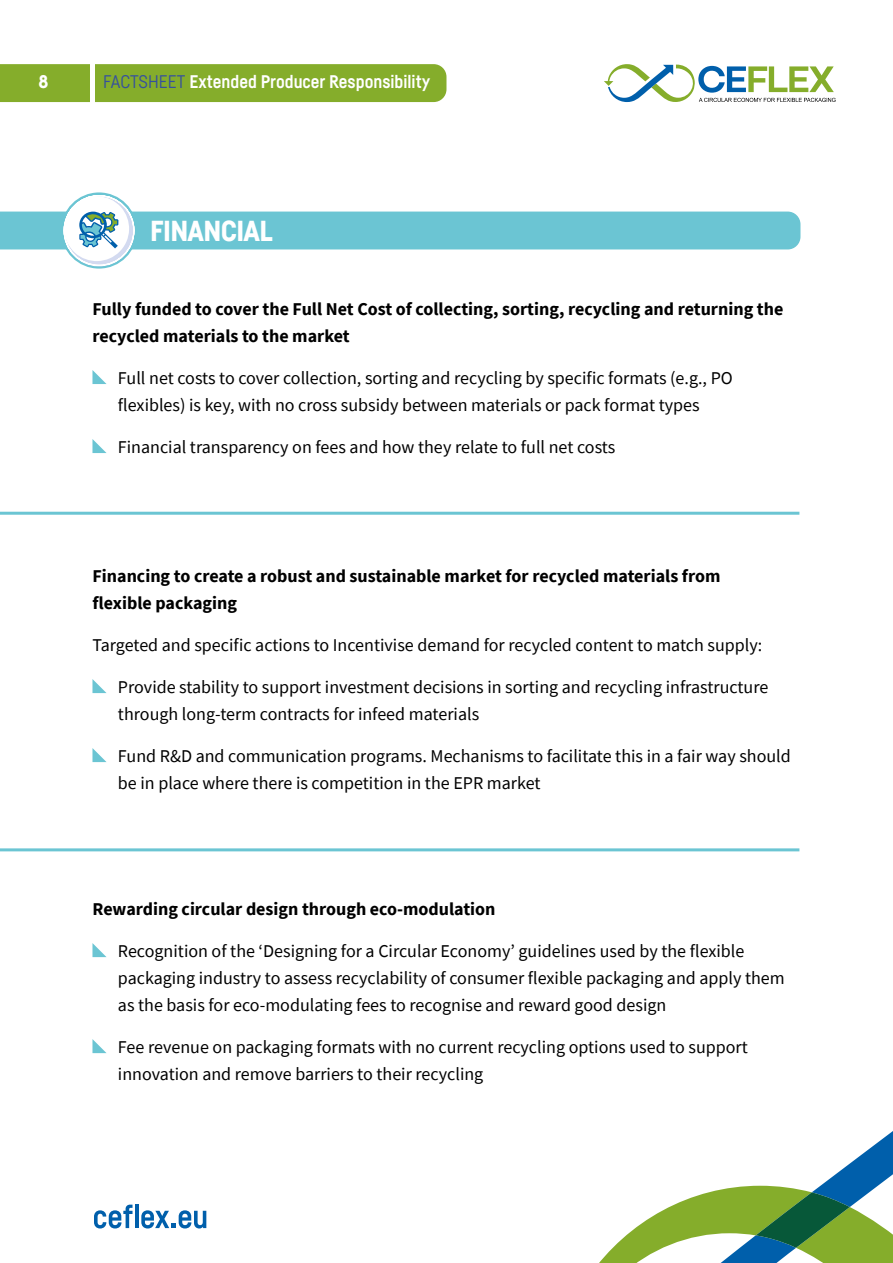
<style>
.page{position:relative;width:893px;height:1263px;background:#fff}
.page>*{position:absolute;margin:0;border:0;box-sizing:border-box;transform-origin:0 0}
.t1{font:900 28.5px "Fabrikat Kompakt";letter-spacing:-.025em;color:#fff}
.t2{font:18px/27px "Source Sans Pro";color:#000}
.t3{font:700 18px/27px "Source Sans Pro";color:#000}
.t4{font:700 18px "Fabrikat Kompakt";color:#fff}
.t5{font:900 18px "Fabrikat Kompakt";color:#fff}
.s1{font-weight:400;color:#35509e}
</style>
<div class="page">
<svg style="left:94px;top:1204px;width:39px;height:24px"></svg>
<hr style="left:135px;top:1205px;width:3px;height:23px;background:#005fab">
<svg style="left:141px;top:1210px;width:65px;height:18px"></svg>
<svg style="left:604px;top:64px;width:232px;height:38px"></svg>
<svg style="left:92px;top:679px;width:15px;height:14px"></svg>
<svg style="left:92px;top:748px;width:15px;height:14px"></svg>
<svg style="left:92px;top:943px;width:15px;height:14px"></svg>
<svg style="left:92px;top:1039px;width:15px;height:14px"></svg>
<svg style="left:92px;top:370px;width:15px;height:14px"></svg>
<svg style="left:92px;top:439px;width:15px;height:14px"></svg>
<div style="left:0;top:64px;width:446px;height:38px;background:#85ad2b"></div>
<hr style="left:90px;top:57px;width:4px;height:54px;background:#fff">
<svg style="left:0;top:194px;width:800px;height:73px"></svg>
<hr style="left:0;top:512px;width:799px;height:3px;background:#6bc5d3">
<hr style="left:0;top:848px;width:799px;height:3px;background:#6bc5d3">
<svg style="left:599px;top:1131px;width:294px;height:132px"></svg>
<p class="t5" style="left:39px;top:71px;width:11px">8</p>
<p class="t4" style="left:103px;top:71px;width:328px"><span class="s1">FACTSHEET</span> Extended Producer Responsibility</p>
<h1 class="t1" style="left:150px;top:213px;width:124px">FINANCIAL</h1>
<p class="t3" style="left:92px;top:295px;width:692px">Fully funded to cover the Full Net Cost of collecting, sorting, recycling and returning the recycled materials to the market</p>
<p class="t2" style="left:118px;top:364px;width:616px">Full net costs to cover collection, sorting and recycling by specific formats (e.g., PO flexibles) is key, with no cross subsidy between materials or pack format types</p>
<p class="t2" style="left:118px;top:433px;width:499px">Financial transparency on fees and how they relate to full net costs</p>
<p class="t3" style="left:92px;top:562px;width:629px">Financing to create a robust and sustainable market for recycled materials from flexible packaging</p>
<p class="t2" style="left:92px;top:631px;width:671px">Targeted and specific actions to Incentivise demand for recycled content to match supply:</p>
<p class="t2" style="left:118px;top:673px;width:652px">Provide stability to support investment decisions in sorting and recycling infrastructure through long-term contracts for infeed materials</p>
<p class="t2" style="left:118px;top:742px;width:674px">Fund R&amp;D and communication programs. Mechanisms to facilitate this in a fair way should be in place where there is competition in the EPR market</p>
<p class="t3" style="left:92px;top:895px;width:405px">Rewarding circular design through eco-modulation</p>
<p class="t2" style="left:118px;top:937px;width:668px">Recognition of the ‘Designing for a Circular Economy’ guidelines used by the flexible packaging industry to assess recyclability of consumer flexible packaging and apply them as the basis for eco-modulating fees to recognise and reward good design</p>
<p class="t2" style="left:118px;top:1033px;width:631px">Fee revenue on packaging formats with no current recycling options used to support innovation and remove barriers to their recycling</p>
</div>
